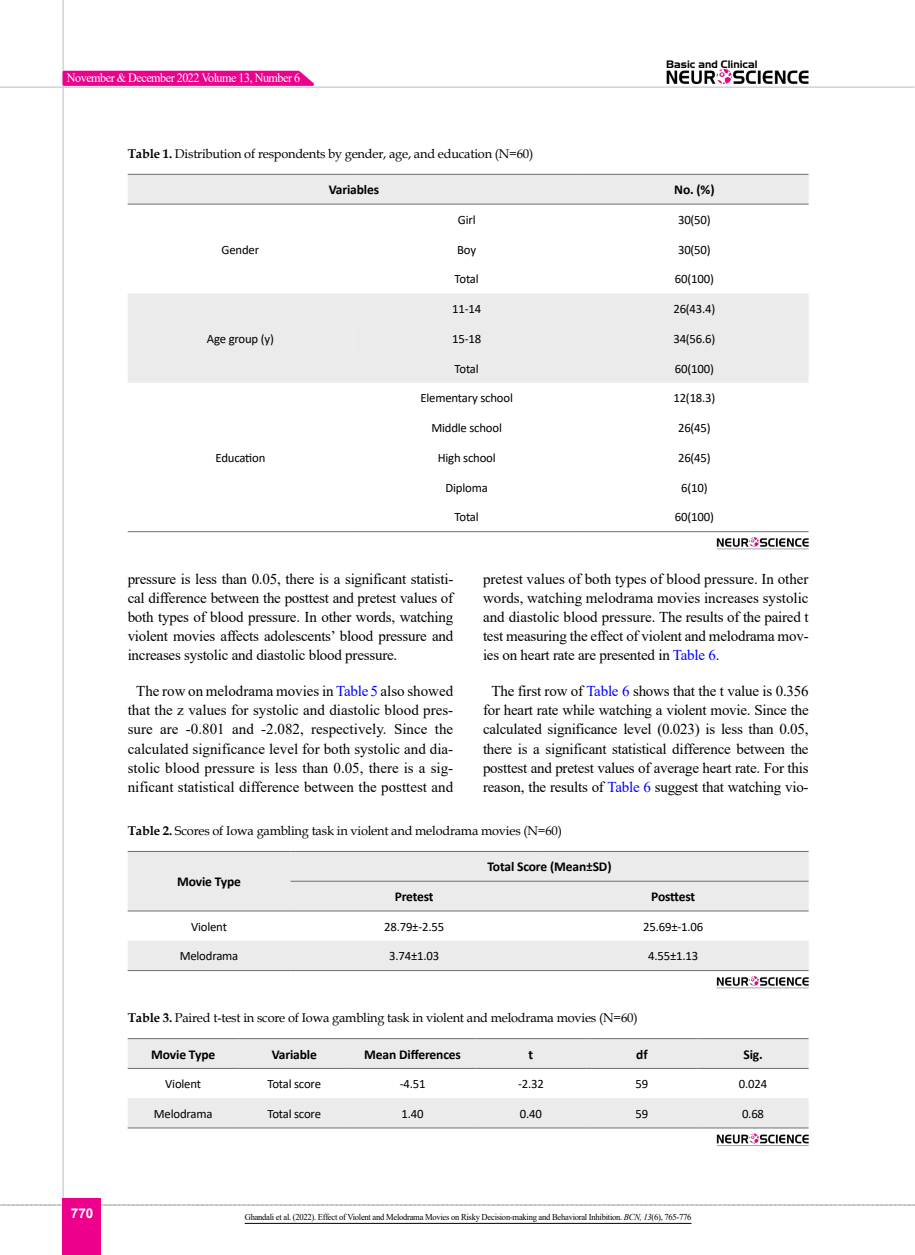
<style>
.page{position:relative;width:915px;height:1255px;background:#fff}
.page>*{position:absolute;margin:0;border:0;box-sizing:border-box;transform-origin:0 0}
.t1{font:15px/19px "Times New Roman";letter-spacing:-.015em;color:#000;text-align:justify}
.t2{font:700 13.5px "Calibri";letter-spacing:-.01em;color:#000}
.t3{font:700 13.5px "Arial";color:#fff}
.t4{font:12.75px "Calibri";letter-spacing:-.015em;color:#000}
.t5{font:12.75px "Book Antiqua";letter-spacing:-.015em;color:#000}
.t6{font:12.75px "Times New Roman";letter-spacing:-.04em;color:#fff;scale:.95 1}
.t7{font:10.5px "Aero Regular SWFTE";color:#000}
.t8{font:9px "Times New Roman";letter-spacing:-.03em;color:#000;scale:.95 1}
.s1{font-weight:700}
.s2{color:#00f}
.s3{font-style:italic}
</style>
<div class="page">
<svg style="left:0;top:1204px;width:915px;height:1px"></svg>
<hr style="left:62px;top:0;width:2px;height:1254px;background:#c2c4c6">
<img style="left:666px;top:69px;width:142px;height:16px">
<div style="left:63px;top:1198px;width:38px;height:56px;background:#ec008c"></div>
<svg style="left:61px;top:69px;width:259px;height:18px;background:#ee32a1"></svg>
<hr style="left:0;top:87px;width:914px;height:1px;background:#c2c4c6">
<svg style="left:128px;top:175px;width:680px;height:208px;fill:#ebebec"></svg>
<div style="left:353px;top:323px;width:455px;height:30px;background:#ebebec"></div>
<hr style="left:128px;top:531px;width:225px;height:1px;background:#6d6e71">
<hr style="left:353px;top:531px;width:227px;height:1px;background:#6d6e71">
<hr style="left:580px;top:531px;width:228px;height:1px;background:#6d6e71">
<hr style="left:128px;top:174px;width:225px;height:1px;background:#6d6e71">
<hr style="left:353px;top:174px;width:227px;height:1px;background:#6d6e71">
<hr style="left:580px;top:174px;width:228px;height:1px;background:#6d6e71">
<hr style="left:128px;top:204px;width:225px;height:1px;background:#6d6e71">
<hr style="left:353px;top:204px;width:227px;height:1px;background:#6d6e71">
<hr style="left:580px;top:204px;width:228px;height:1px;background:#6d6e71">
<img style="left:716px;top:537px;width:92px;height:13px">
<svg style="left:128px;top:852px;width:680px;height:118px;fill:#ebebec"></svg>
<hr style="left:128px;top:851px;width:162px;height:1px;background:#6d6e71">
<hr style="left:128px;top:910px;width:162px;height:1px;background:#6d6e71">
<hr style="left:290px;top:851px;width:247px;height:1px;background:#6d6e71">
<hr style="left:537px;top:851px;width:271px;height:1px;background:#6d6e71">
<hr style="left:290px;top:880px;width:247px;height:1px;background:#6d6e71">
<hr style="left:537px;top:880px;width:271px;height:1px;background:#6d6e71">
<hr style="left:290px;top:910px;width:247px;height:1px;background:#6d6e71">
<hr style="left:537px;top:910px;width:271px;height:1px;background:#6d6e71">
<hr style="left:128px;top:970px;width:162px;height:1px;background:#6d6e71">
<hr style="left:290px;top:970px;width:247px;height:1px;background:#6d6e71">
<hr style="left:537px;top:970px;width:271px;height:1px;background:#6d6e71">
<img style="left:711px;top:971px;width:97px;height:18px">
<svg style="left:128px;top:1039px;width:680px;height:88px;fill:#ebebec"></svg>
<hr style="left:128px;top:1038px;width:111px;height:1px;background:#6d6e71">
<hr style="left:239px;top:1038px;width:110px;height:1px;background:#6d6e71">
<hr style="left:349px;top:1038px;width:126px;height:1px;background:#6d6e71">
<hr style="left:475px;top:1038px;width:111px;height:1px;background:#6d6e71">
<hr style="left:586px;top:1038px;width:111px;height:1px;background:#6d6e71">
<hr style="left:697px;top:1038px;width:111px;height:1px;background:#6d6e71">
<hr style="left:128px;top:1067px;width:111px;height:1px;background:#6d6e71">
<hr style="left:239px;top:1067px;width:110px;height:1px;background:#6d6e71">
<hr style="left:349px;top:1067px;width:126px;height:1px;background:#6d6e71">
<hr style="left:475px;top:1067px;width:111px;height:1px;background:#6d6e71">
<hr style="left:586px;top:1067px;width:111px;height:1px;background:#6d6e71">
<hr style="left:697px;top:1067px;width:111px;height:1px;background:#6d6e71">
<hr style="left:128px;top:1127px;width:111px;height:1px;background:#6d6e71">
<hr style="left:239px;top:1127px;width:110px;height:1px;background:#6d6e71">
<hr style="left:349px;top:1127px;width:126px;height:1px;background:#6d6e71">
<hr style="left:475px;top:1127px;width:111px;height:1px;background:#6d6e71">
<hr style="left:586px;top:1127px;width:111px;height:1px;background:#6d6e71">
<hr style="left:697px;top:1127px;width:111px;height:1px;background:#6d6e71">
<img style="left:711px;top:1128px;width:97px;height:18px">
<hr style="left:245px;top:1222px;width:446px;height:1px;background:#000">
<p class="t6" style="left:67px;top:69px;width:247px">November &amp; December 2022 Volume 13, Number 6</p>
<p class="t7" style="left:666px;top:58px;width:93px">Basic and Clinical</p>
<p class="t5" style="left:128px;top:145px;width:407px"><span class="s1">Table 1.</span> Distribution of respondents by gender, age, and education (N=60)</p>
<p class="t2" style="left:328px;top:180px;width:52px">Variables</p>
<p class="t2" style="left:674px;top:180px;width:42px">No. (%)</p>
<p class="t4" style="left:221px;top:241px;width:39px">Gender</p>
<p class="t4" style="left:207px;top:330px;width:68px">Age group (y)</p>
<p class="t4" style="left:215px;top:449px;width:51px">Education</p>
<p class="t4" style="left:457px;top:211px;width:19px">Girl</p>
<p class="t4" style="left:677px;top:211px;width:34px">30(50)</p>
<p class="t4" style="left:457px;top:240px;width:20px">Boy</p>
<p class="t4" style="left:677px;top:240px;width:34px">30(50)</p>
<p class="t4" style="left:454px;top:270px;width:26px">Total</p>
<p class="t4" style="left:674px;top:270px;width:40px">60(100)</p>
<p class="t4" style="left:452px;top:300px;width:30px">11-14</p>
<p class="t4" style="left:673px;top:300px;width:43px">26(43.4)</p>
<p class="t4" style="left:452px;top:330px;width:30px">15-18</p>
<p class="t4" style="left:673px;top:330px;width:43px">34(56.6)</p>
<p class="t4" style="left:454px;top:359px;width:26px">Total</p>
<p class="t4" style="left:674px;top:359px;width:40px">60(100)</p>
<p class="t4" style="left:420px;top:389px;width:94px">Elementary school</p>
<p class="t4" style="left:673px;top:389px;width:43px">12(18.3)</p>
<p class="t4" style="left:431px;top:419px;width:72px">Middle school</p>
<p class="t4" style="left:677px;top:419px;width:34px">26(45)</p>
<p class="t4" style="left:437px;top:449px;width:59px">High school</p>
<p class="t4" style="left:677px;top:449px;width:34px">26(45)</p>
<p class="t4" style="left:445px;top:478px;width:44px">Diploma</p>
<p class="t4" style="left:681px;top:478px;width:28px">6(10)</p>
<p class="t4" style="left:454px;top:508px;width:26px">Total</p>
<p class="t4" style="left:674px;top:508px;width:40px">60(100)</p>
<p class="t1" style="left:128px;top:569px;width:327px">pressure is less than 0.05, there is a significant statisti&shy;cal difference between the posttest and pretest values of both types of blood pressure. In other words, watching violent movies affects adolescents’ blood pressure and increases systolic and diastolic blood pressure.</p>
<p class="t1" style="left:128px;top:681px;width:327px;text-align:center">The row on melodrama movies in <span class="s2">Table 5</span> also showed that the z values for systolic and diastolic blood pres&shy;sure are -0.801 and -2.082, respectively. Since the calculated significance level for both systolic and dia&shy;stolic blood pressure is less than 0.05, there is a sig&shy;nificant statistical difference between the posttest and</p>
<p class="t1" style="left:483px;top:569px;width:327px">pretest values of both types of blood pressure. In other words, watching melodrama movies increases systolic and diastolic blood pressure. The results of the paired t test measuring the effect of violent and melodrama mov&shy;ies on heart rate are presented in <span class="s2">Table 6</span>.</p>
<p class="t1" style="left:483px;top:681px;width:327px;text-align:center">The first row of <span class="s2">Table 6</span> shows that the t value is 0.356 for heart rate while watching a violent movie. Since the calculated significance level (0.023) is less than 0.05, there is a significant statistical difference between the posttest and pretest values of average heart rate. For this reason, the results of <span class="s2">Table 6</span> suggest that watching vio-</p>
<p class="t5" style="left:128px;top:822px;width:435px"><span class="s1">Table 2.</span> Scores of Iowa gambling task in violent and melodrama movies (N=60)</p>
<p class="t2" style="left:177px;top:872px;width:66px">Movie Type</p>
<p class="t2" style="left:487px;top:857px;width:125px">Total Score (Mean±SD)</p>
<p class="t2" style="left:394px;top:887px;width:40px">Pretest</p>
<p class="t2" style="left:651px;top:887px;width:46px">Posttest</p>
<p class="t4" style="left:191px;top:917px;width:37px">Violent</p>
<p class="t4" style="left:384px;top:917px;width:62px">28.79±-2.55</p>
<p class="t4" style="left:643px;top:917px;width:62px">25.69±-1.06</p>
<p class="t4" style="left:180px;top:947px;width:60px">Melodrama</p>
<p class="t4" style="left:389px;top:947px;width:52px">3.74±1.03</p>
<p class="t4" style="left:648px;top:947px;width:52px">4.55±1.13</p>
<p class="t5" style="left:128px;top:1009px;width:511px"><span class="s1">Table 3.</span> Paired t-test in score of Iowa gambling task in violent and melodrama movies (N=60)</p>
<p class="t2" style="left:151px;top:1044px;width:66px">Movie Type</p>
<p class="t2" style="left:271px;top:1044px;width:47px">Variable</p>
<p class="t2" style="left:364px;top:1044px;width:98px">Mean Differences</p>
<p class="t2" style="left:528px;top:1044px;width:6px">t</p>
<p class="t2" style="left:636px;top:1044px;width:13px">df</p>
<p class="t2" style="left:743px;top:1044px;width:21px">Sig.</p>
<p class="t4" style="left:165px;top:1075px;width:37px">Violent</p>
<p class="t4" style="left:267px;top:1075px;width:55px">Total score</p>
<p class="t4" style="left:399px;top:1075px;width:27px">-4.51</p>
<p class="t4" style="left:518px;top:1075px;width:27px">-2.32</p>
<p class="t4" style="left:635px;top:1075px;width:14px">59</p>
<p class="t4" style="left:738px;top:1075px;width:30px">0.024</p>
<p class="t4" style="left:154px;top:1104px;width:60px">Melodrama</p>
<p class="t4" style="left:267px;top:1104px;width:55px">Total score</p>
<p class="t4" style="left:401px;top:1104px;width:24px">1.40</p>
<p class="t4" style="left:519px;top:1104px;width:24px">0.40</p>
<p class="t4" style="left:635px;top:1104px;width:14px">59</p>
<p class="t4" style="left:741px;top:1104px;width:24px">0.68</p>
<p class="t3" style="left:71px;top:1203px;width:24px">770</p>
<p class="t8" style="left:245px;top:1210px;width:471px">Ghandali et al. (2022). Effect of Violent and Melodrama Movies on Risky Decision-making and Behavioral Inhibition. <span class="s3">BCN, 13</span>(6), 765-776</p>
</div>
